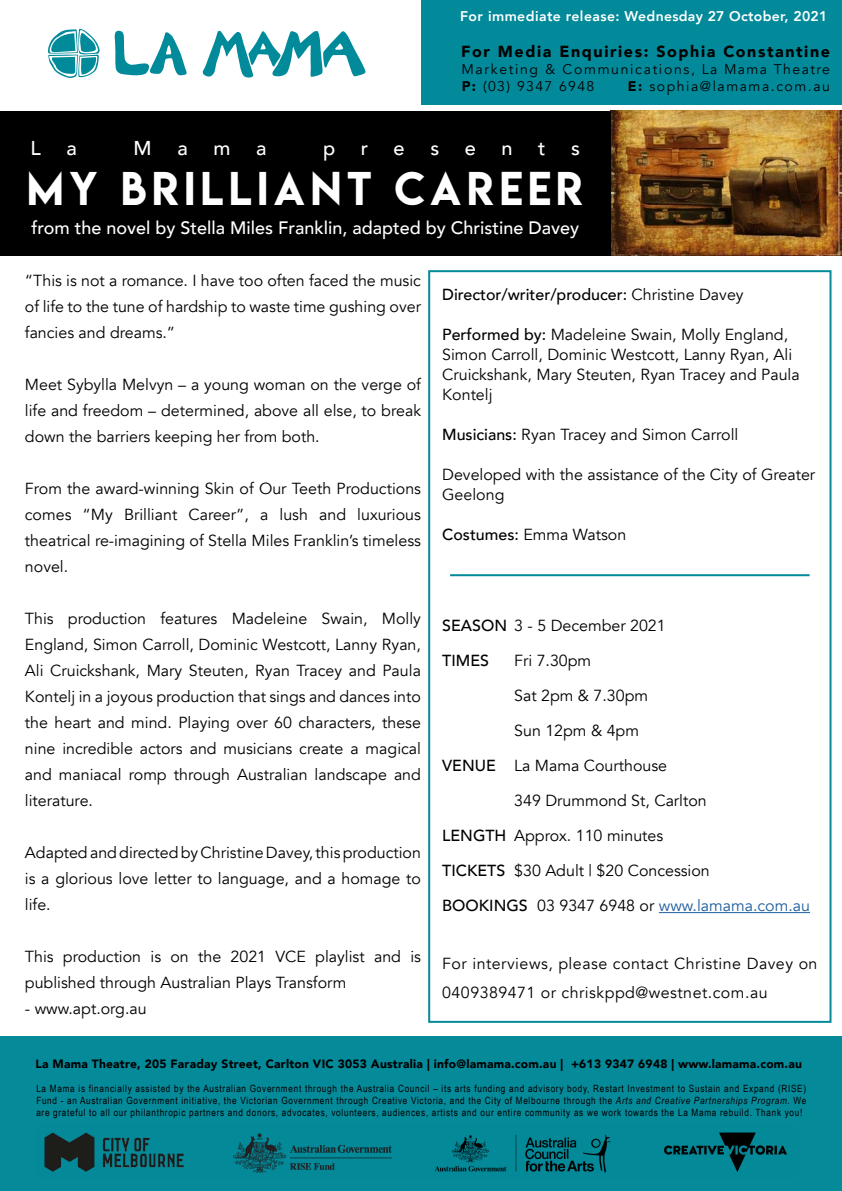
<style>
.page{position:relative;width:842px;height:1191px;background:#fff}
.page>*{position:absolute;margin:0;border:0;box-sizing:border-box;transform-origin:0 0}
.t1{font:42px "Lemon Milk";letter-spacing:.13em;color:#fff}
.t2{font:500 20px "Avenir";color:#fff}
.t3{font:500 18px "Avenir";color:#fff}
.t4{font:16px/26px "Avenir";color:#000;text-align:justify}
.t5{font:16px/29px "Avenir";letter-spacing:.03em;color:#000}
.t6{font:16px/35px "Avenir";color:#000101}
.t7{font:500 16px "Avenir";color:#000}
.t8{font:16px "Avenir";color:#215e9e}
.t9{font:900 16px "Avenir";letter-spacing:.1em;color:#000}
.t10{font:14px/16.8px "Avenir";letter-spacing:.11em;color:#000101}
.t11{font:800 14px "Avenir";letter-spacing:.02em;color:#fff}
.t12{font:800 14px "Avenir";color:#fff}
.t13{font:900 12px "Avenir";letter-spacing:.02em;color:#000}
.t14{font:10px/12px "Arial Narrow";letter-spacing:.07em;color:#000;text-align:justify}
.s1{color:#000101}
.s2{font-weight:900}
.s3{font-weight:400}
.s4{font-weight:500}
.s5{font-weight:500;color:#000}
.s6{color:#000}
.s7{font-style:italic}
</style>
<div class="page">
<svg style="left:48px;top:29px;width:52px;height:49px"></svg>
<svg style="left:202px;top:30px;width:164px;height:48px"></svg>
<svg style="left:114px;top:31px;width:73px;height:45px"></svg>
<div style="left:421px;top:0;width:421px;height:104px;background:#028a9a"></div>
<div style="left:0;top:1036px;width:842px;height:155px;background:#058a9a"></div>
<img style="left:44px;top:1132px;width:743px;height:41px">
<hr style="left:659px;top:912px;width:151px;height:1px;background:#215e9e">
<div style="left:428px;top:270px;width:403px;height:752px;border:2px solid #058a9a"></div>
<img style="left:611px;top:111px;width:231px;height:144px">
<hr style="left:450px;top:574px;width:360px;height:2px;background:#058a9a">
<div style="left:0;top:111px;width:611px;height:144px;background:#000"></div>
<p class="t11" style="left:460px;top:5px;width:369px">For immediate release: Wednesday 27 October, 2021</p>
<p class="t9" style="left:461px;top:38px;width:370px">For Media Enquiries: <span class="s1">Sophia Constantine</span></p>
<p class="t10" style="left:461px;top:61px;width:370px">Marketing &amp; Communications, La Mama Theatre<br><span class="s2">P:</span> (03) 9347 6948</p>
<p class="t12" style="left:700px;top:5px;width:131px">9 NOVEMBER 2020</p>
<p class="t10" style="left:628px;top:78px;width:204px"><span class="s2">E:</span> sophia@lamama.com.au</p>
<p class="t2" style="left:31px;top:131px;width:12px">L</p>
<p class="t2" style="left:66px;top:131px;width:12px">a</p>
<p class="t2" style="left:134px;top:131px;width:20px">M</p>
<p class="t2" style="left:177px;top:131px;width:12px">a</p>
<p class="t2" style="left:213px;top:131px;width:19px">m</p>
<p class="t2" style="left:256px;top:131px;width:12px">a</p>
<p class="t2" style="left:323px;top:131px;width:14px">p</p>
<p class="t2" style="left:361px;top:131px;width:9px">r</p>
<p class="t2" style="left:394px;top:131px;width:13px">e</p>
<p class="t2" style="left:430px;top:131px;width:10px">s</p>
<p class="t2" style="left:465px;top:131px;width:13px">e</p>
<p class="t2" style="left:501px;top:131px;width:13px">n</p>
<p class="t2" style="left:538px;top:131px;width:9px">t</p>
<p class="t2" style="left:571px;top:131px;width:10px">s</p>
<h1 class="t1" style="left:27px;top:159px;width:558px">MY BRILLIANT CAREER</h1>
<p class="t3" style="left:31px;top:213px;width:549px">from the novel by Stella Miles Franklin, adapted by Christine Davey</p>
<p class="t4" style="left:25px;top:268px;width:398px">“This is not a romance. I have too often faced the music of life to the tune of hardship to waste time gushing over fancies and dreams.”</p>
<p class="t4" style="left:25px;top:372px;width:398px">Meet Sybylla Melvyn – a young woman on the verge of life and freedom – determined, above all else, to break down the barriers keeping her from both.</p>
<p class="t4" style="left:25px;top:476px;width:398px">From the award-winning Skin of Our Teeth Productions comes “My Brilliant Career”, a lush and luxurious theatrical re-imagining of Stella Miles Franklin’s timeless novel.</p>
<p class="t4" style="left:25px;top:606px;width:398px">This production features Madeleine Swain, Molly England, Simon Carroll, Dominic Westcott, Lanny Ryan, Ali Cruickshank, Mary Steuten, Ryan Tracey and Paula Kontelj in a joyous production that sings and dances into the heart and mind. Playing over 60 characters, these nine incredible actors and musicians create a magical and maniacal romp through Australian landscape and literature.</p>
<p class="t4" style="left:25px;top:840px;width:398px">Adapted and directed by Christine Davey, this production is a glorious love letter to language, and a homage to life.</p>
<p class="t4" style="left:25px;top:944px;width:397px">This production is on the 2021 VCE playlist and is published through Australian Plays Transform</p>
<p class="t4" style="left:25px;top:996px;width:123px">- www.apt.org.au</p>
<p class="t7" style="left:442px;top:281px;width:303px">Director/writer/producer: <span class="s3">Christine Davey</span></p>
<p class="t4" style="left:442px;top:325px;width:359px;line-height:20px;text-align:left"><span class="s4">Performed by:</span> Madeleine Swain, Molly England, Simon Carroll, Dominic Westcott, Lanny Ryan, Ali Cruickshank, Mary Steuten, Ryan Tracey and Paula Kontelj</p>
<p class="t4" style="left:442px;top:422px;width:298px"><span class="s4">Musicians:</span> Ryan Tracey and Simon Carroll</p>
<p class="t4" style="left:442px;top:465px;width:375px;line-height:20px">Developed with the assistance of the City of Greater<br>Geelong</p>
<p class="t4" style="left:442px;top:522px;width:186px"><span class="s4">Costumes:</span> Emma Watson</p>
<p class="t6" style="left:442px;top:608px;width:225px"><span class="s4">SEASON</span> 3 - 5 December 2021<br><span class="s4">TIMES</span></p>
<p class="t4" style="left:514px;top:648px;width:79px">Fri 7.30pm</p>
<p class="t4" style="left:514px;top:683px;width:135px">Sat 2pm &amp; 7.30pm</p>
<p class="t4" style="left:514px;top:718px;width:126px">Sun 12pm &amp; 4pm</p>
<p class="t4" style="left:442px;top:753px;width:226px"><span class="s4">VENUE</span> La Mama Courthouse</p>
<p class="t4" style="left:514px;top:788px;width:194px">349 Drummond St, Carlton</p>
<p class="t6" style="left:442px;top:818px;width:223px"><span class="s4">LENGTH</span> Approx. 110 minutes</p>
<p class="t4" style="left:442px;top:858px;width:269px"><span class="s4">TICKETS</span> $30 Adult | $20 Concession</p>
<p class="t8" style="left:442px;top:896px;width:369px"><span class="s5">BOOKINGS</span> <span class="s6">03 9347 6948 or</span> www.lamama.com.au</p>
<p class="t5" style="left:442px;top:949px;width:377px">For interviews, please contact Christine Davey on<br>0409389471 or chriskppd@westnet.com.au</p>
<p class="t13" style="left:35px;top:1054px;width:768px">La Mama Theatre, 205 Faraday Street, Carlton VIC 3053 Australia | info@lamama.com.au | +613 9347 6948 | www.lamama.com.au</p>
<p class="t14" style="left:36px;top:1082px;width:771px">La Mama is financially assisted by the Australian Government through the Australia Council – its arts funding and advisory body, Restart Investment to Sustain and Expand (RISE)<br>Fund - an Australian Government initiative, the Victorian Government through Creative Victoria, and the City of Melbourne through the <span class="s7">Arts and Creative Partnerships Program</span>. We are grateful to all our philanthropic partners and donors, advocates, volunteers, audiences, artists and our entire community as we work towards the La Mama rebuild. Thank you!</p>
</div>
